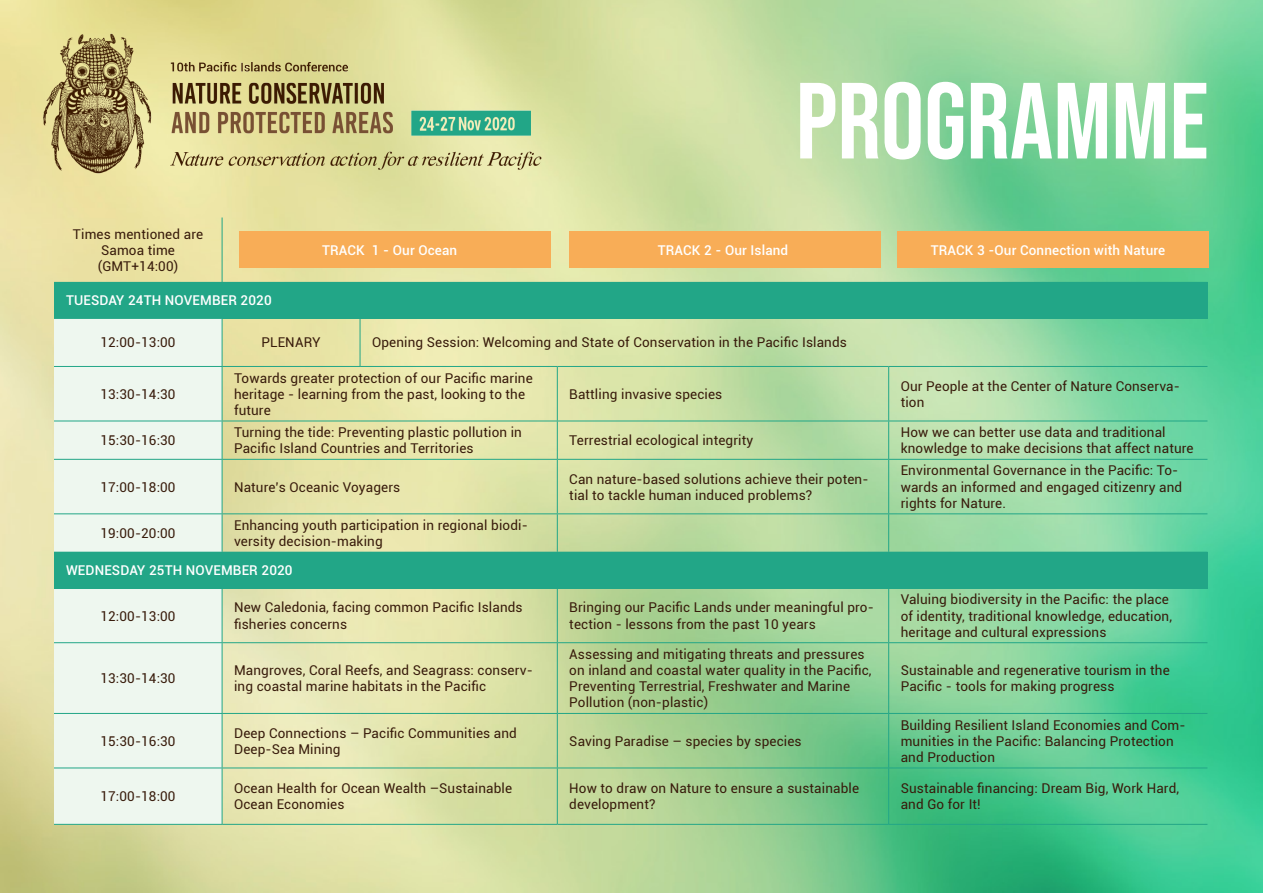
<style>
.page{position:relative;width:1263px;height:893px;background:#fff}
.page>*{position:absolute;margin:0;border:0;box-sizing:border-box;transform-origin:0 0}
.t1{font:108px "Bebas Neue";color:#fff}
.Table_body{font:13.5px/16.2px "Roboto";letter-spacing:.01em;color:#381b0b}
.Table_body-2{font:500 13.5px "Roboto";letter-spacing:.01em;color:#fff}
</style>
<div class="page">
<img style="left:0;top:0;width:1263px;height:893px">
<div style="left:898px;top:231px;width:311px;height:37px;background:#f8ad57"></div>
<div style="left:569px;top:231px;width:311px;height:37px;background:#f8ad57"></div>
<div style="left:239px;top:231px;width:311px;height:37px;background:#f8ad57"></div>
<div style="left:54px;top:282px;width:1153px;height:36px;background:#22a687"></div>
<div style="left:54px;top:319px;width:168px;height:505px;background:#eef7ef"></div>
<div style="left:54px;top:552px;width:1153px;height:36px;background:#22a687"></div>
<hr style="left:222px;top:218px;width:1px;height:64px;background:#22a687">
<hr style="left:54px;top:318px;width:168px;height:1px;background:#22a687">
<hr style="left:222px;top:318px;width:138px;height:1px;background:#22a687">
<hr style="left:222px;top:319px;width:1px;height:47px;background:#22a687">
<hr style="left:360px;top:318px;width:197px;height:1px;background:#22a687">
<hr style="left:360px;top:319px;width:1px;height:47px;background:#22a687">
<hr style="left:557px;top:318px;width:332px;height:1px;background:#22a687">
<hr style="left:889px;top:318px;width:318px;height:1px;background:#22a687">
<hr style="left:54px;top:366px;width:168px;height:1px;background:#22a687">
<hr style="left:222px;top:366px;width:138px;height:1px;background:#22a687">
<hr style="left:222px;top:367px;width:1px;height:54px;background:#22a687">
<hr style="left:360px;top:366px;width:197px;height:1px;background:#22a687">
<hr style="left:557px;top:366px;width:332px;height:1px;background:#22a687">
<hr style="left:557px;top:367px;width:1px;height:54px;background:#22a687">
<hr style="left:889px;top:366px;width:318px;height:1px;background:#22a687">
<hr style="left:888px;top:367px;width:1px;height:54px;background:#22a687">
<hr style="left:54px;top:421px;width:168px;height:1px;background:#22a687">
<hr style="left:222px;top:421px;width:138px;height:1px;background:#22a687">
<hr style="left:222px;top:421px;width:1px;height:38px;background:#22a687">
<hr style="left:360px;top:421px;width:197px;height:1px;background:#22a687">
<hr style="left:557px;top:421px;width:332px;height:1px;background:#22a687">
<hr style="left:557px;top:421px;width:1px;height:38px;background:#22a687">
<hr style="left:889px;top:421px;width:318px;height:1px;background:#22a687">
<hr style="left:888px;top:421px;width:1px;height:38px;background:#22a687">
<hr style="left:54px;top:459px;width:168px;height:1px;background:#22a687">
<hr style="left:222px;top:459px;width:138px;height:1px;background:#22a687">
<hr style="left:222px;top:460px;width:1px;height:53px;background:#22a687">
<hr style="left:360px;top:459px;width:197px;height:1px;background:#22a687">
<hr style="left:557px;top:459px;width:332px;height:1px;background:#22a687">
<hr style="left:557px;top:460px;width:1px;height:53px;background:#22a687">
<hr style="left:889px;top:459px;width:318px;height:1px;background:#22a687">
<hr style="left:888px;top:460px;width:1px;height:53px;background:#22a687">
<hr style="left:54px;top:513px;width:168px;height:1px;background:#22a687">
<hr style="left:222px;top:513px;width:138px;height:1px;background:#22a687">
<hr style="left:222px;top:514px;width:1px;height:38px;background:#22a687">
<hr style="left:360px;top:513px;width:197px;height:1px;background:#22a687">
<hr style="left:557px;top:513px;width:332px;height:1px;background:#22a687">
<hr style="left:557px;top:514px;width:1px;height:38px;background:#22a687">
<hr style="left:889px;top:513px;width:318px;height:1px;background:#22a687">
<hr style="left:888px;top:514px;width:1px;height:38px;background:#22a687">
<hr style="left:54px;top:588px;width:168px;height:1px;background:#22a687">
<hr style="left:222px;top:588px;width:138px;height:1px;background:#22a687">
<hr style="left:222px;top:589px;width:1px;height:53px;background:#22a687">
<hr style="left:360px;top:588px;width:197px;height:1px;background:#22a687">
<hr style="left:557px;top:588px;width:332px;height:1px;background:#22a687">
<hr style="left:557px;top:589px;width:1px;height:53px;background:#22a687">
<hr style="left:889px;top:588px;width:318px;height:1px;background:#22a687">
<hr style="left:888px;top:589px;width:1px;height:53px;background:#22a687">
<hr style="left:54px;top:642px;width:168px;height:1px;background:#22a687">
<hr style="left:222px;top:642px;width:138px;height:1px;background:#22a687">
<hr style="left:222px;top:643px;width:1px;height:70px;background:#22a687">
<hr style="left:360px;top:642px;width:197px;height:1px;background:#22a687">
<hr style="left:557px;top:642px;width:332px;height:1px;background:#22a687">
<hr style="left:557px;top:643px;width:1px;height:70px;background:#22a687">
<hr style="left:889px;top:642px;width:318px;height:1px;background:#22a687">
<hr style="left:888px;top:643px;width:1px;height:70px;background:#22a687">
<hr style="left:54px;top:713px;width:168px;height:1px;background:#22a687">
<hr style="left:222px;top:713px;width:138px;height:1px;background:#22a687">
<hr style="left:222px;top:714px;width:1px;height:54px;background:#22a687">
<hr style="left:360px;top:713px;width:197px;height:1px;background:#22a687">
<hr style="left:557px;top:713px;width:332px;height:1px;background:#22a687">
<hr style="left:557px;top:714px;width:1px;height:54px;background:#22a687">
<hr style="left:889px;top:713px;width:318px;height:1px;background:#22a687">
<hr style="left:888px;top:714px;width:1px;height:54px;background:#22a687">
<hr style="left:54px;top:768px;width:168px;height:1px;background:#22a687">
<hr style="left:222px;top:768px;width:138px;height:1px;background:#22a687">
<hr style="left:222px;top:768px;width:1px;height:56px;background:#22a687">
<hr style="left:360px;top:768px;width:197px;height:1px;background:#22a687">
<hr style="left:557px;top:768px;width:332px;height:1px;background:#22a687">
<hr style="left:557px;top:768px;width:1px;height:56px;background:#22a687">
<hr style="left:889px;top:768px;width:318px;height:1px;background:#22a687">
<hr style="left:888px;top:768px;width:1px;height:56px;background:#22a687">
<hr style="left:54px;top:824px;width:168px;height:1px;background:#22a687">
<hr style="left:222px;top:824px;width:138px;height:1px;background:#22a687">
<hr style="left:360px;top:824px;width:197px;height:1px;background:#22a687">
<hr style="left:557px;top:824px;width:332px;height:1px;background:#22a687">
<hr style="left:889px;top:824px;width:318px;height:1px;background:#22a687">
<img style="left:0;top:1px;width:550px;height:203px">
<p class="Table_body" style="left:73px;top:225px;width:132px">Times mentioned are</p>
<p class="Table_body" style="left:101px;top:242px;width:75px">Samoa time</p>
<p class="Table_body" style="left:98px;top:258px;width:82px">(GMT+14:00)</p>
<p class="t1" style="left:796px;top:60px;width:414px">PROGRAMME</p>
<p class="Table_body-2" style="left:322px;top:241px;width:137px">TRACK 1 - Our Ocean</p>
<p class="Table_body-2" style="left:658px;top:241px;width:132px">TRACK 2 - Our Island</p>
<p class="Table_body-2" style="left:931px;top:241px;width:236px">TRACK 3 -Our Connection with Nature</p>
<p class="Table_body-2" style="left:66px;top:291px;width:207px">TUESDAY 24TH NOVEMBER 2020</p>
<p class="Table_body" style="left:101px;top:334px;width:77px">12:00-13:00</p>
<p class="Table_body" style="left:261px;top:334px;width:61px">PLENARY</p>
<p class="Table_body" style="left:372px;top:334px;width:476px">Opening Session: Welcoming and State of Conservation in the Pacific Islands</p>
<p class="Table_body" style="left:101px;top:385px;width:77px">13:30-14:30</p>
<p class="Table_body" style="left:234px;top:369px;width:300px">Towards greater protection of our Pacific marine heritage - learning from the past, looking to the future</p>
<p class="Table_body" style="left:569px;top:385px;width:154px">Battling invasive species</p>
<p class="Table_body" style="left:901px;top:377px;width:281px">Our People at the Center of Nature Conserva&shy;tion</p>
<p class="Table_body" style="left:101px;top:432px;width:77px">15:30-16:30</p>
<p class="Table_body" style="left:234px;top:424px;width:289px">Turning the tide: Preventing plastic pollution in<br>Pacific Island Countries and Territories</p>
<p class="Table_body" style="left:569px;top:432px;width:185px">Terrestrial ecological integrity</p>
<p class="Table_body" style="left:901px;top:424px;width:294px">How we can better use data and traditional knowledge to make decisions that affect nature</p>
<p class="Table_body" style="left:101px;top:478px;width:77px">17:00-18:00</p>
<p class="Table_body" style="left:234px;top:478px;width:168px">Nature’s Oceanic Voyagers</p>
<p class="Table_body" style="left:569px;top:470px;width:301px">Can nature-based solutions achieve their poten&shy;tial to tackle human induced problems?</p>
<p class="Table_body" style="left:901px;top:462px;width:283px">Environmental Governance in the Pacific: To&shy;wards an informed and engaged citizenry and rights for Nature.</p>
<p class="Table_body" style="left:101px;top:525px;width:77px">19:00-20:00</p>
<p class="Table_body" style="left:234px;top:517px;width:295px">Enhancing youth participation in regional biodi&shy;versity decision-making</p>
<p class="Table_body-2" style="left:66px;top:561px;width:228px">WEDNESDAY 25TH NOVEMBER 2020</p>
<p class="Table_body" style="left:101px;top:607px;width:77px">12:00-13:00</p>
<p class="Table_body" style="left:234px;top:599px;width:290px">New Caledonia, facing common Pacific Islands fisheries concerns</p>
<p class="Table_body" style="left:569px;top:599px;width:306px">Bringing our Pacific Lands under meaningful pro&shy;tection - lessons from the past 10 years</p>
<p class="Table_body" style="left:901px;top:591px;width:273px">Valuing biodiversity in the Pacific: the place of identity, traditional knowledge, education, heritage and cultural expressions</p>
<p class="Table_body" style="left:101px;top:670px;width:77px">13:30-14:30</p>
<p class="Table_body" style="left:234px;top:662px;width:300px">Mangroves, Coral Reefs, and Seagrass: conserv&shy;ing coastal marine habitats in the Pacific</p>
<p class="Table_body" style="left:569px;top:645px;width:304px">Assessing and mitigating threats and pressures on inland and coastal water quality in the Pacific, Preventing Terrestrial, Freshwater and Marine Pollution (non-plastic)</p>
<p class="Table_body" style="left:901px;top:662px;width:270px">Sustainable and regenerative tourism in the<br>Pacific - tools for making progress</p>
<p class="Table_body" style="left:101px;top:732px;width:77px">15:30-16:30</p>
<p class="Table_body" style="left:234px;top:724px;width:284px">Deep Connections – Pacific Communities and<br>Deep-Sea Mining</p>
<p class="Table_body" style="left:569px;top:732px;width:234px">Saving Paradise – species by species</p>
<p class="Table_body" style="left:901px;top:716px;width:286px">Building Resilient Island Economies and Com&shy;munities in the Pacific: Balancing Protection and Production</p>
<p class="Table_body" style="left:101px;top:788px;width:77px">17:00-18:00</p>
<p class="Table_body" style="left:234px;top:780px;width:280px">Ocean Health for Ocean Wealth –Sustainable<br>Ocean Economies</p>
<p class="Table_body" style="left:569px;top:780px;width:291px">How to draw on Nature to ensure a sustainable development?</p>
<p class="Table_body" style="left:901px;top:780px;width:280px">Sustainable financing: Dream Big, Work Hard, and Go for It!</p>
</div>
